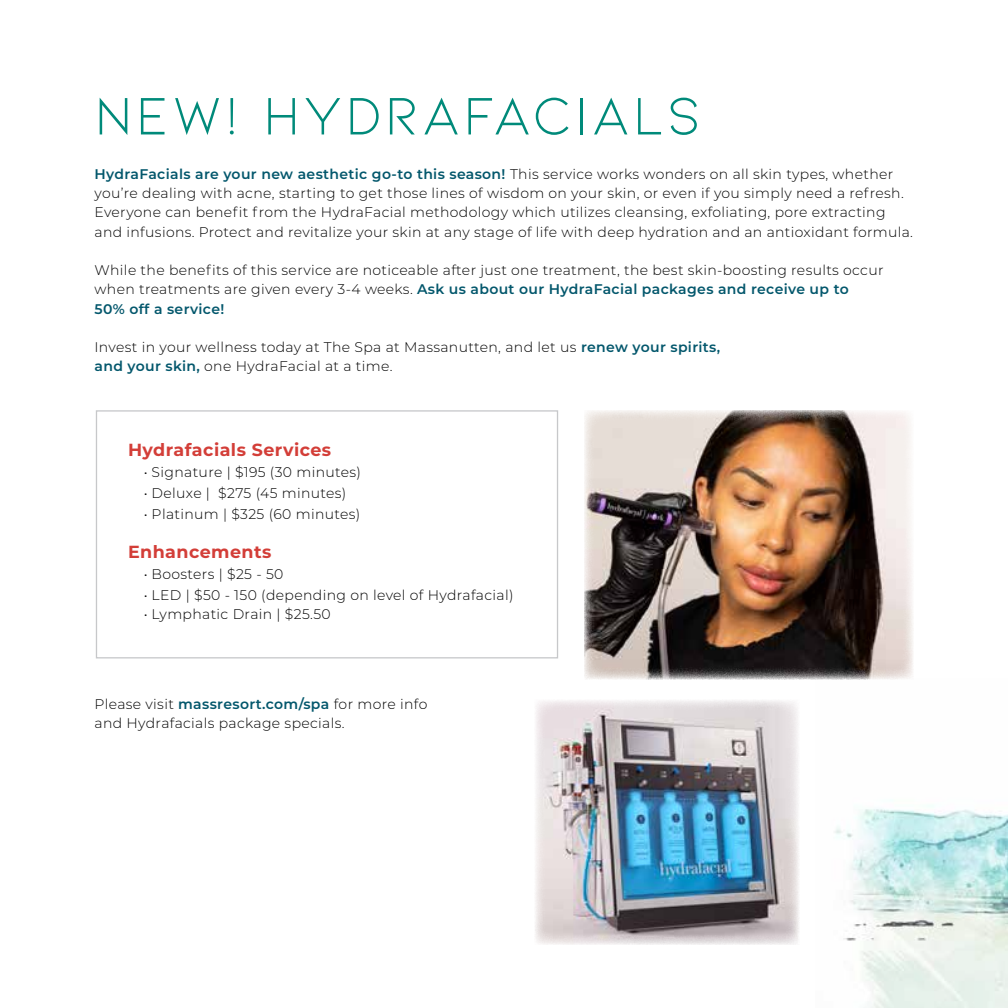
<style>
.page{position:relative;width:1008px;height:1008px;background:#fff}
.page>*{position:absolute;margin:0;border:0;box-sizing:border-box;transform-origin:0 0}
.t1{font:56px "Kiona";letter-spacing:.05em;color:#008a7a}
.t2{font:700 17.5px "Montserrat";letter-spacing:.025em;color:#d33e38}
.t3{font:300 14px/19.2px "Montserrat";letter-spacing:.025em;color:#000}
.s1{font-weight:600;color:#03576c}
</style>
<div class="page">
<div style="left:96px;top:410px;width:462px;height:248px;background:#fff;border:1px solid #c7c8ca"></div>
<img style="left:816px;top:679px;width:192px;height:329px">
<img style="left:585px;top:410px;width:328px;height:269px">
<img style="left:535px;top:700px;width:264px;height:245px">
<h1 class="t1" style="left:94px;top:84px;width:608px">NEW! HYDRAFACIALS</h1>
<p class="t3" style="left:94px;top:164px;width:820px"><span class="s1">HydraFacials are your new aesthetic go-to this season!</span> This service works wonders on all skin types, whether you’re dealing with acne, starting to get those lines of wisdom on your skin, or even if you simply need a refresh.<br>Everyone can benefit from the HydraFacial methodology which utilizes cleansing, exfoliating, pore extracting and infusions. Protect and revitalize your skin at any stage of life with deep hydration and an antioxidant formula.</p>
<p class="t3" style="left:94px;top:260px;width:791px">While the benefits of this service are noticeable after just one treatment, the best skin-boosting results occur when treatments are given every 3-4 weeks. <span class="s1">Ask us about our HydraFacial packages and receive up to<br>50% off a service!</span></p>
<p class="t3" style="left:94px;top:337px;width:627px">Invest in your wellness today at The Spa at Massanutten, and let us <span class="s1">renew your spirits, and your skin,</span> one HydraFacial at a time.</p>
<p class="t2" style="left:128px;top:437px;width:205px">Hydrafacials Services</p>
<p class="t3" style="left:144px;top:462px;width:219px">• Signature | $195 (30 minutes)</p>
<p class="t3" style="left:144px;top:483px;width:204px">• Deluxe | $275 (45 minutes)</p>
<p class="t3" style="left:144px;top:504px;width:218px">• Platinum | $325 (60 minutes)</p>
<p class="t2" style="left:128px;top:539px;width:145px">Enhancements</p>
<p class="t3" style="left:144px;top:564px;width:141px">• Boosters | $25 - 50</p>
<p class="t3" style="left:144px;top:585px;width:371px">• LED | $50 - 150 (depending on level of Hydrafacial)</p>
<p class="t3" style="left:144px;top:604px;width:188px">• Lymphatic Drain | $25.50</p>
<p class="t3" style="left:94px;top:694px;width:334px">Please visit <span class="s1">massresort.com/spa</span> for more info and Hydrafacials package specials.</p>
</div>
